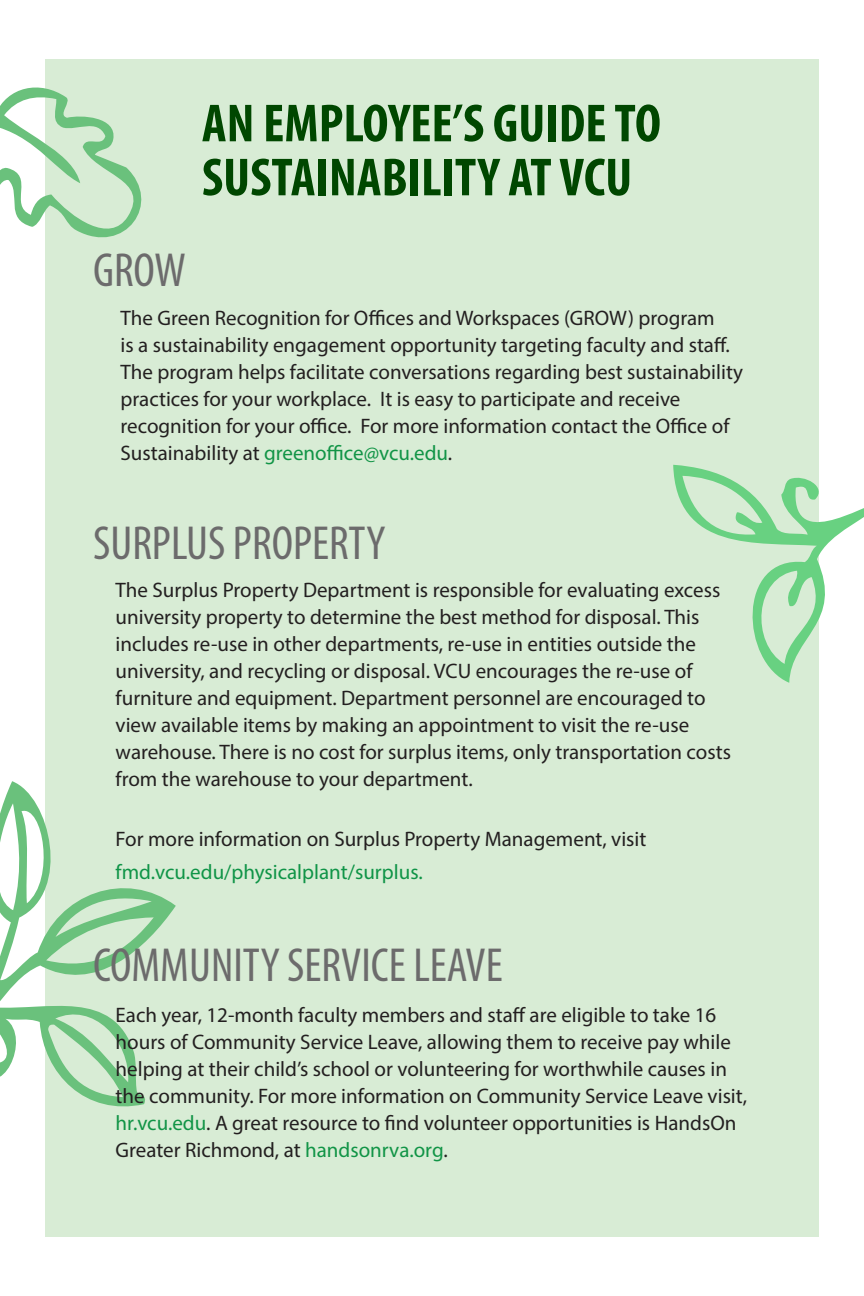
<style>
.page{position:relative;width:864px;height:1296px;background:#fff}
.page>*{position:absolute;margin:0;border:0;box-sizing:border-box;transform-origin:0 0}
.t1{font:700 condensed 54px "Myriad Pro";color:#004700}
.t2{font:condensed 48px "Myriad Pro";color:#6c6b6c}
.t3{font:21px/27px "Myriad Pro";color:#231f20}
.t4{font:21px "Myriad Pro";color:#0f9447}
.s1{color:#119446}
</style>
<div class="page">
<div style="left:45px;top:59px;width:774px;height:1178px;background:#d8ecd5"></div>
<svg style="left:0;top:781px;width:176px;height:326px"></svg>
<svg style="left:673px;top:465px;width:191px;height:218px"></svg>
<svg style="left:0;top:87px;width:142px;height:151px"></svg>
<p class="t1" style="left:202px;top:90px;width:461px">AN EMPLOYEE’S GUIDE TO</p>
<p class="t1" style="left:202px;top:144px;width:432px">SUSTAINABILITY AT VCU</p>
<p class="t2" style="left:93px;top:241px;width:94px">GROW</p>
<p class="t3" style="left:121px;top:304px;width:624px">The Green Recognition for Offices and Workspaces (GROW) program<br>is a sustainability engagement opportunity targeting faculty and staff.<br>The program helps facilitate conversations regarding best sustainability practices for your workplace. It is easy to participate and receive recognition for your office. For more information contact the Office of Sustainability at <span class="s1">greenoffice@vcu.edu</span>.</p>
<p class="t2" style="left:93px;top:514px;width:294px">SURPLUS PROPERTY</p>
<p class="t3" style="left:116px;top:576px;width:617px">The Surplus Property Department is responsible for evaluating excess university property to determine the best method for disposal. This includes re-use in other departments, re-use in entities outside the university, and recycling or disposal. VCU encourages the re-use of furniture and equipment. Department personnel are encouraged to view available items by making an appointment to visit the re-use warehouse. There is no cost for surplus items, only transportation costs from the warehouse to your department.</p>
<p class="t3" style="left:116px;top:825px;width:532px">For more information on Surplus Property Management, visit</p>
<p class="t4" style="left:116px;top:859px;width:309px">fmd.vcu.edu/physicalplant/surplus.</p>
<p class="t2" style="left:93px;top:936px;width:411px">COMMUNITY SERVICE LEAVE</p>
<p class="t3" style="left:116px;top:1002px;width:633px">Each year, 12-month faculty members and staff are eligible to take 16 hours of Community Service Leave, allowing them to receive pay while helping at their child’s school or volunteering for worthwhile causes in the community. For more information on Community Service Leave visit, <span class="s1">hr.vcu.edu</span>. A great resource to find volunteer opportunities is HandsOn Greater Richmond, at <span class="s1">handsonrva.org</span>.</p>
</div>
